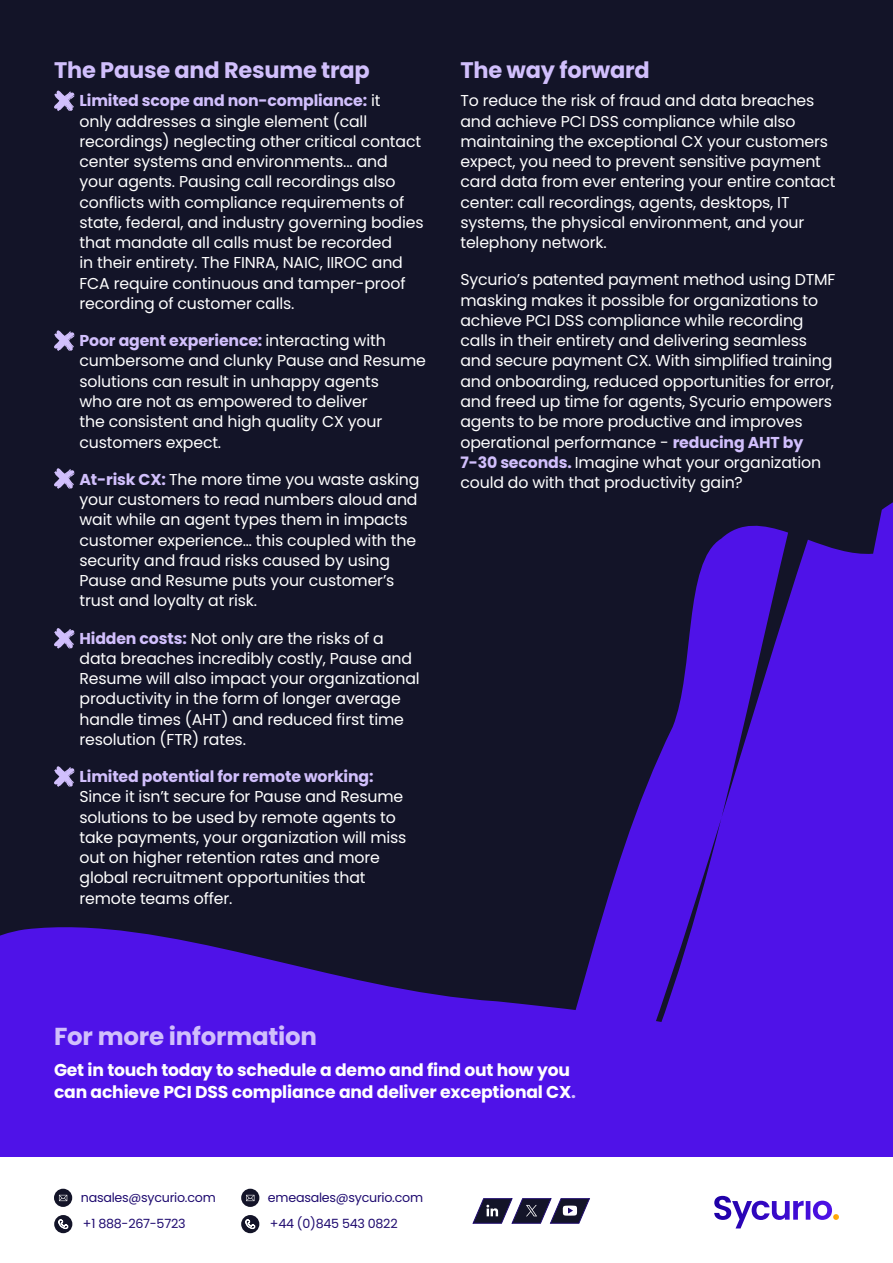
<style>
.page{position:relative;width:893px;height:1263px;background:#fff}
.page>*{position:absolute;margin:0;border:0;box-sizing:border-box;transform-origin:0 0}
.t1{font:700 24.6px "Poppins";letter-spacing:-.01em;color:#d1bffc}
.t2{font:700 22.5px "Poppins";letter-spacing:-.01em;color:#d1bffc}
.t3{font:700 17.1px/22px "Poppins";letter-spacing:-.01em;color:#fff}
.t4{font:15.75px/20.2px "Poppins";letter-spacing:-.01em;color:#fff}
.t5{font:700 15.75px "Poppins";letter-spacing:-.01em;color:#d1bffc}
.t6{font:12.75px/26.2px "Poppins";letter-spacing:-.02em;color:#1f0b70}
.s1{font-weight:700;color:#d1bffc}
.s2{color:#d1bffc}
</style>
<div class="page">
<div style="left:0;top:0;width:893px;height:1158px;background:#131428"></div>
<svg style="left:0;top:927px;width:352px;height:231px;fill:#4f12e8"></svg>
<svg style="left:352px;top:502px;width:541px;height:656px;fill:#4f12e8"></svg>
<svg style="left:54px;top:90px;width:20px;height:21px"></svg>
<svg style="left:54px;top:330px;width:20px;height:21px"></svg>
<svg style="left:54px;top:468px;width:20px;height:21px"></svg>
<svg style="left:54px;top:628px;width:20px;height:21px"></svg>
<svg style="left:54px;top:766px;width:20px;height:21px"></svg>
<svg style="left:472px;top:1198px;width:118px;height:26px"></svg>
<svg style="left:714px;top:1195px;width:125px;height:33px"></svg>
<div style="left:54px;top:1189px;width:18px;height:18px;background:#131428;border-radius:50%"></div>
<div style="left:241px;top:1215px;width:18px;height:18px;background:#131428;border-radius:50%"></div>
<svg style="left:245px;top:1219px;width:10px;height:10px"></svg>
<div style="left:54px;top:1215px;width:18px;height:18px;background:#131428;border-radius:50%"></div>
<svg style="left:54px;top:1193px;width:19px;height:36px"></svg>
<svg style="left:241px;top:1189px;width:18px;height:18px"></svg>
<svg style="left:246px;top:1195px;width:8px;height:6px"></svg>
<h2 class="t2" style="left:54px;top:57px;width:317px">The Pause and Resume trap</h2>
<p class="t4" style="left:80px;top:91px;width:346px"><span class="s1">Limited scope and non-compliance:</span> it<br>only addresses a single element (call recordings) neglecting other critical contact center systems and environments... and your agents. Pausing call recordings also conflicts with compliance requirements of state, federal, and industry governing bodies that mandate all calls must be recorded<br>in their entirety. The FINRA, NAIC, IIROC and FCA require continuous and tamper-proof recording of customer calls.</p>
<p class="t4" style="left:80px;top:331px;width:348px"><span class="s1">Poor agent experience:</span> interacting with cumbersome and clunky Pause and Resume solutions can result in unhappy agents<br>who are not as empowered to deliver<br>the consistent and high quality CX your customers expect.</p>
<p class="t4" style="left:80px;top:469px;width:341px"><span class="s1">At-risk CX:</span> The more time you waste asking your customers to read numbers aloud and wait while an agent types them in impacts customer experience… this coupled with the security and fraud risks caused by using Pause and Resume puts your customer’s trust and loyalty at risk.</p>
<p class="t4" style="left:80px;top:628px;width:342px"><span class="s1">Hidden costs:</span> Not only are the risks of a data breaches incredibly costly, Pause and Resume will also impact your organizational productivity in the form of longer average handle times (AHT) and reduced first time resolution (FTR) rates.</p>
<p class="t5" style="left:80px;top:767px;width:296px">Limited potential for remote working:</p>
<p class="t4" style="left:80px;top:787px;width:328px">Since it isn’t secure for Pause and Resume solutions to be used by remote agents to take payments, your organization will miss out on higher retention rates and more global recruitment opportunities that remote teams offer.</p>
<h2 class="t2" style="left:460px;top:57px;width:191px">The way forward</h2>
<p class="t4" style="left:460px;top:91px;width:377px">To reduce the risk of fraud and data breaches and achieve PCI DSS compliance while also maintaining the exceptional CX your customers expect, you need to prevent sensitive payment card data from ever entering your entire contact center: call recordings, agents, desktops, IT systems, the physical environment, and your telephony network.</p>
<p class="t4" style="left:460px;top:270px;width:377px">Sycurio’s patented payment method using DTMF masking makes it possible for organizations to achieve PCI DSS compliance while recording calls in their entirety and delivering seamless and secure payment CX. With simplified training and onboarding, reduced opportunities for error, and freed up time for agents, Sycurio empowers agents to be more productive and improves operational performance - <span class="s1">reducing AHT by 7-30 seconds.</span> Imagine what your organization could do with that productivity gain?</p>
<h1 class="t1" style="left:54px;top:1021px;width:265px">For more information</h1>
<p class="t3" style="left:54px;top:1059px;width:524px">Get in touch today to schedule a demo and find out how you can achieve PCI DSS compliance and deliver exceptional CX<span class="s2">.</span></p>
<p class="t6" style="left:81px;top:1184px;width:136px">nasales@sycurio.com +1 888-267-5723</p>
<p class="t6" style="left:268px;top:1184px;width:157px">emeasales@sycurio.com</p>
<p class="t6" style="left:270px;top:1211px;width:129px">+44 (0)845 543 0822</p>
</div>
